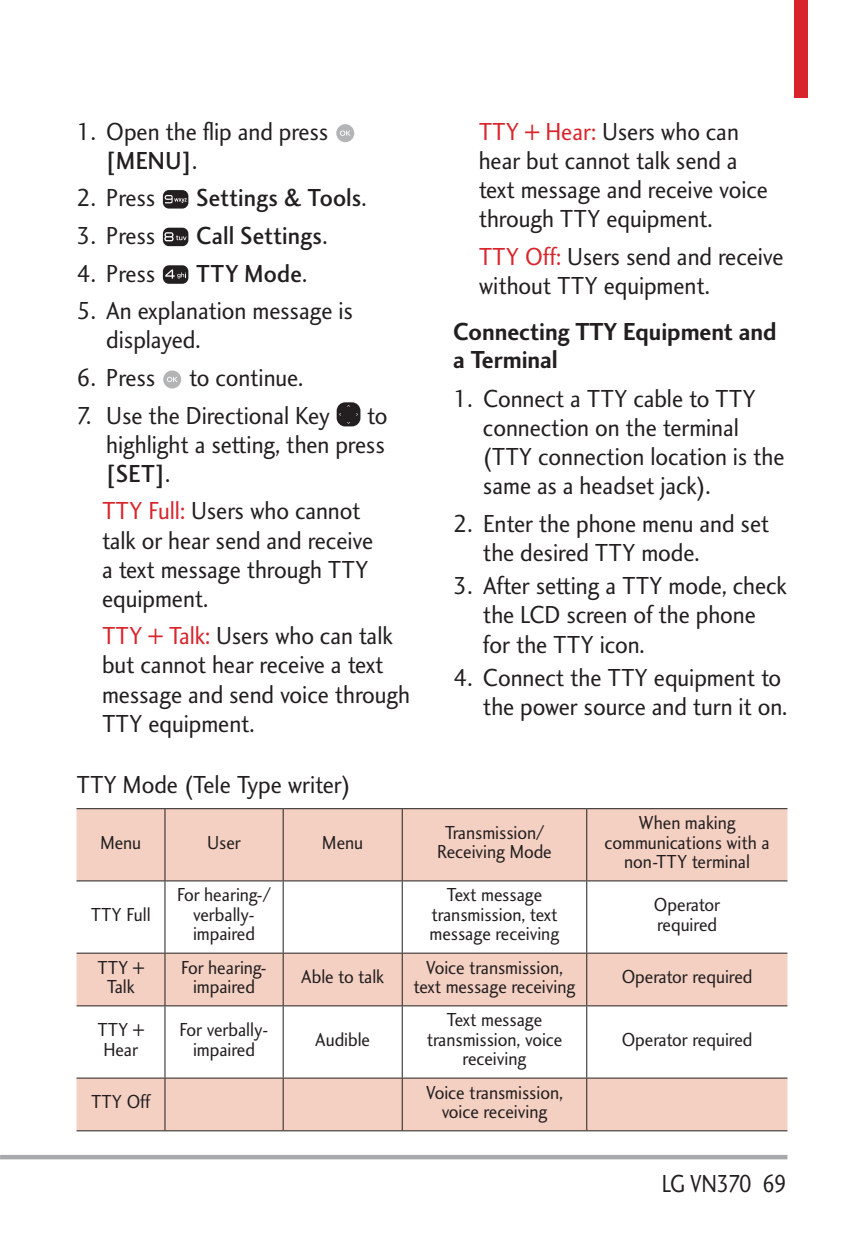
<style>
.page{position:relative;width:864px;height:1242px;background:#fff}
.page>*{position:absolute;margin:0;border:0;box-sizing:border-box;transform-origin:0 0}
.t1{font:25.5px/29.1px "Charlotte Sans Book Plain";color:#231f20;scale:.93 1}
.t2{font:25.5px "Charlotte Sans Medium Plain";letter-spacing:.01em;color:#231f20;scale:.93 1}
.t3{font:25.5px/27.6px "Charlotte Sans Bold Plain";color:#231f20;scale:.93 1}
.t4{font:25.5px "Charlotte Sans Book Plain";letter-spacing:-.06em;color:#231f20;scale:.85 1}
.t5{font:19.5px/19.5px "Charlotte Sans Book Plain";color:#231f20;text-align:center;scale:.93 1}
.s1{font-family:"Charlotte Sans Book Plain"}
.s2{color:#d8252c}
</style>
<div class="page">
<div style="left:0;top:1154px;width:787px;height:5px;background:#a7a9ac"></div>
<div style="left:794px;top:0;width:14px;height:98px;background:#d8252c"></div>
<div style="left:336px;top:124px;width:18px;height:18px;background:#b2b4b6;border-radius:50%"></div>
<svg style="left:340px;top:130px;width:11px;height:6px"></svg>
<div style="left:163px;top:190px;width:25px;height:18px;background:#231f20;border-radius:6px"></div>
<svg style="left:165px;top:195px;width:22px;height:8px"></svg>
<div style="left:163px;top:228px;width:25px;height:18px;background:#231f20;border-radius:6px"></div>
<svg style="left:164px;top:232px;width:23px;height:9px"></svg>
<div style="left:163px;top:265px;width:25px;height:19px;background:#231f20;border-radius:6px"></div>
<svg style="left:165px;top:269px;width:21px;height:10px"></svg>
<div style="left:163px;top:370px;width:18px;height:18px;background:#b2b4b6;border-radius:50%"></div>
<svg style="left:167px;top:377px;width:11px;height:5px"></svg>
<div style="left:337px;top:402px;width:23px;height:24px;background:#231f20;border-radius:9px"></div>
<svg style="left:77px;top:809px;width:710px;height:321px;fill:#f4d0c2"></svg>
<hr style="left:77px;top:808px;width:88px;height:1px;background:#231f20">
<hr style="left:165px;top:808px;width:118px;height:1px;background:#231f20">
<hr style="left:283px;top:808px;width:304px;height:1px;background:#231f20">
<hr style="left:587px;top:808px;width:200px;height:1px;background:#231f20">
<hr style="left:77px;top:880px;width:88px;height:1px;background:#231f20">
<hr style="left:165px;top:880px;width:118px;height:1px;background:#231f20">
<hr style="left:283px;top:880px;width:304px;height:1px;background:#231f20">
<hr style="left:587px;top:880px;width:200px;height:1px;background:#231f20">
<hr style="left:77px;top:952px;width:88px;height:1px;background:#231f20">
<hr style="left:165px;top:952px;width:118px;height:1px;background:#231f20">
<hr style="left:283px;top:952px;width:304px;height:1px;background:#231f20">
<hr style="left:587px;top:952px;width:200px;height:1px;background:#231f20">
<hr style="left:77px;top:1005px;width:88px;height:1px;background:#231f20">
<hr style="left:165px;top:1005px;width:118px;height:1px;background:#231f20">
<hr style="left:283px;top:1005px;width:304px;height:1px;background:#231f20">
<hr style="left:587px;top:1005px;width:200px;height:1px;background:#231f20">
<hr style="left:77px;top:1077px;width:88px;height:1px;background:#231f20">
<hr style="left:165px;top:1077px;width:118px;height:1px;background:#231f20">
<hr style="left:283px;top:1077px;width:304px;height:1px;background:#231f20">
<hr style="left:587px;top:1077px;width:200px;height:1px;background:#231f20">
<hr style="left:77px;top:1130px;width:88px;height:1px;background:#231f20">
<hr style="left:165px;top:1130px;width:118px;height:1px;background:#231f20">
<hr style="left:283px;top:1130px;width:304px;height:1px;background:#231f20">
<hr style="left:587px;top:1130px;width:200px;height:1px;background:#231f20">
<hr style="left:164px;top:809px;width:1px;height:71px;background:#231f20">
<hr style="left:283px;top:809px;width:1px;height:71px;background:#231f20">
<hr style="left:402px;top:809px;width:1px;height:71px;background:#231f20">
<hr style="left:586px;top:809px;width:1px;height:71px;background:#231f20">
<hr style="left:164px;top:881px;width:1px;height:71px;background:#231f20">
<hr style="left:283px;top:881px;width:1px;height:71px;background:#231f20">
<hr style="left:402px;top:881px;width:1px;height:71px;background:#231f20">
<hr style="left:586px;top:881px;width:1px;height:71px;background:#231f20">
<hr style="left:164px;top:953px;width:1px;height:52px;background:#231f20">
<hr style="left:283px;top:953px;width:1px;height:52px;background:#231f20">
<hr style="left:402px;top:953px;width:1px;height:52px;background:#231f20">
<hr style="left:586px;top:953px;width:1px;height:52px;background:#231f20">
<hr style="left:164px;top:1006px;width:1px;height:71px;background:#231f20">
<hr style="left:283px;top:1006px;width:1px;height:71px;background:#231f20">
<hr style="left:402px;top:1006px;width:1px;height:71px;background:#231f20">
<hr style="left:586px;top:1006px;width:1px;height:71px;background:#231f20">
<hr style="left:164px;top:1078px;width:1px;height:52px;background:#231f20">
<hr style="left:283px;top:1078px;width:1px;height:52px;background:#231f20">
<hr style="left:402px;top:1078px;width:1px;height:52px;background:#231f20">
<hr style="left:586px;top:1078px;width:1px;height:52px;background:#231f20">
<p class="t1" style="left:77px;top:119px;width:272px">1. Open the flip and press</p>
<p class="t2" style="left:106px;top:150px;width:99px">[MENU]<span class="s1">.</span></p>
<p class="t1" style="left:77px;top:186px;width:86px">2. Press</p>
<p class="t2" style="left:196px;top:188px;width:185px">Settings &amp; Tools<span class="s1">.</span></p>
<p class="t1" style="left:77px;top:223px;width:86px">3. Press</p>
<p class="t2" style="left:196px;top:225px;width:143px">Call Settings<span class="s1">.</span></p>
<p class="t1" style="left:77px;top:261px;width:86px">4. Press</p>
<p class="t2" style="left:196px;top:263px;width:121px">TTY Mode<span class="s1">.</span></p>
<p class="t1" style="left:106px;top:299px;width:267px;text-indent:-30px">5. An explanation message is displayed.</p>
<p class="t1" style="left:77px;top:365px;width:86px">6. Press</p>
<p class="t1" style="left:189px;top:365px;width:124px">to continue.</p>
<p class="t1" style="left:77px;top:403px;width:274px">7. Use the Directional Key</p>
<p class="t1" style="left:106px;top:403px;width:304px;text-align:right">to<br>highlight a setting, then press</p>
<p class="t2" style="left:106px;top:463px;width:70px">[SET]<span class="s1">.</span></p>
<p class="t1" style="left:102px;top:499px;width:293px"><span class="s2">TTY Full:</span> Users who cannot talk or hear send and receive a text message through TTY equipment.</p>
<p class="t1" style="left:102px;top:624px;width:333px"><span class="s2">TTY + Talk:</span> Users who can talk but cannot hear receive a text message and send voice through<br>TTY equipment.</p>
<p class="t1" style="left:77px;top:772px;width:296px">TTY Mode (Tele Type writer)</p>
<p class="t1" style="left:479px;top:119px;width:313px"><span class="s2">TTY + Hear:</span> Users who can hear but cannot talk send a text message and receive voice through TTY equipment.</p>
<p class="t1" style="left:479px;top:244px;width:329px"><span class="s2">TTY Off:</span> Users send and receive without TTY equipment.</p>
<p class="t3" style="left:453px;top:320px;width:349px">Connecting TTY Equipment and a Terminal</p>
<p class="t1" style="left:483px;top:386px;width:326px;text-indent:-30px">1. Connect a TTY cable to TTY connection on the terminal (TTY connection location is the same as a headset jack).</p>
<p class="t1" style="left:483px;top:511px;width:309px;text-indent:-30px">2. Enter the phone menu and set the desired TTY mode.</p>
<p class="t1" style="left:483px;top:573px;width:328px;text-indent:-30px">3. After setting a TTY mode, check the LCD screen of the phone for the TTY icon.</p>
<p class="t1" style="left:453px;top:665px;width:361px;text-align:right">4. Connect the TTY equipment to the power source and turn it on.</p>
<p class="t5" style="left:100px;top:834px;width:45px">Menu</p>
<p class="t5" style="left:207px;top:834px;width:38px">User</p>
<p class="t5" style="left:322px;top:834px;width:45px">Menu</p>
<p class="t5" style="left:437px;top:824px;width:125px">Transmission/<br>Receiving Mode</p>
<p class="t5" style="left:605px;top:814px;width:179px">When making communications with a non-TTY terminal</p>
<p class="t5" style="left:91px;top:906px;width:66px">TTY Full</p>
<p class="t5" style="left:177px;top:887px;width:103px">For hearing-/ verbally&shy;impaired</p>
<p class="t5" style="left:430px;top:887px;width:141px">Text message transmission, text message receiving</p>
<p class="t5" style="left:654px;top:896px;width:73px;text-align:left">Operator required</p>
<p class="t5" style="left:98px;top:959px;width:52px">TTY +<br>Talk</p>
<p class="t5" style="left:181px;top:959px;width:94px">For hearing&shy;impaired</p>
<p class="t5" style="left:301px;top:969px;width:91px">Able to talk</p>
<p class="t5" style="left:414px;top:959px;width:175px">Voice transmission, text message receiving</p>
<p class="t5" style="left:622px;top:969px;width:142px">Operator required</p>
<p class="t5" style="left:98px;top:1021px;width:52px;text-align:left">TTY +<br>Hear</p>
<p class="t5" style="left:180px;top:1021px;width:97px">For verbally&shy;impaired</p>
<p class="t5" style="left:315px;top:1031px;width:61px">Audible</p>
<p class="t5" style="left:427px;top:1012px;width:147px">Text message transmission, voice receiving</p>
<p class="t5" style="left:622px;top:1031px;width:142px">Operator required</p>
<p class="t5" style="left:91px;top:1094px;width:65px">TTY Off</p>
<p class="t5" style="left:426px;top:1084px;width:149px">Voice transmission, voice receiving</p>
<p class="t4" style="left:662px;top:1174px;width:149px">LG VN370 69</p>
</div>
